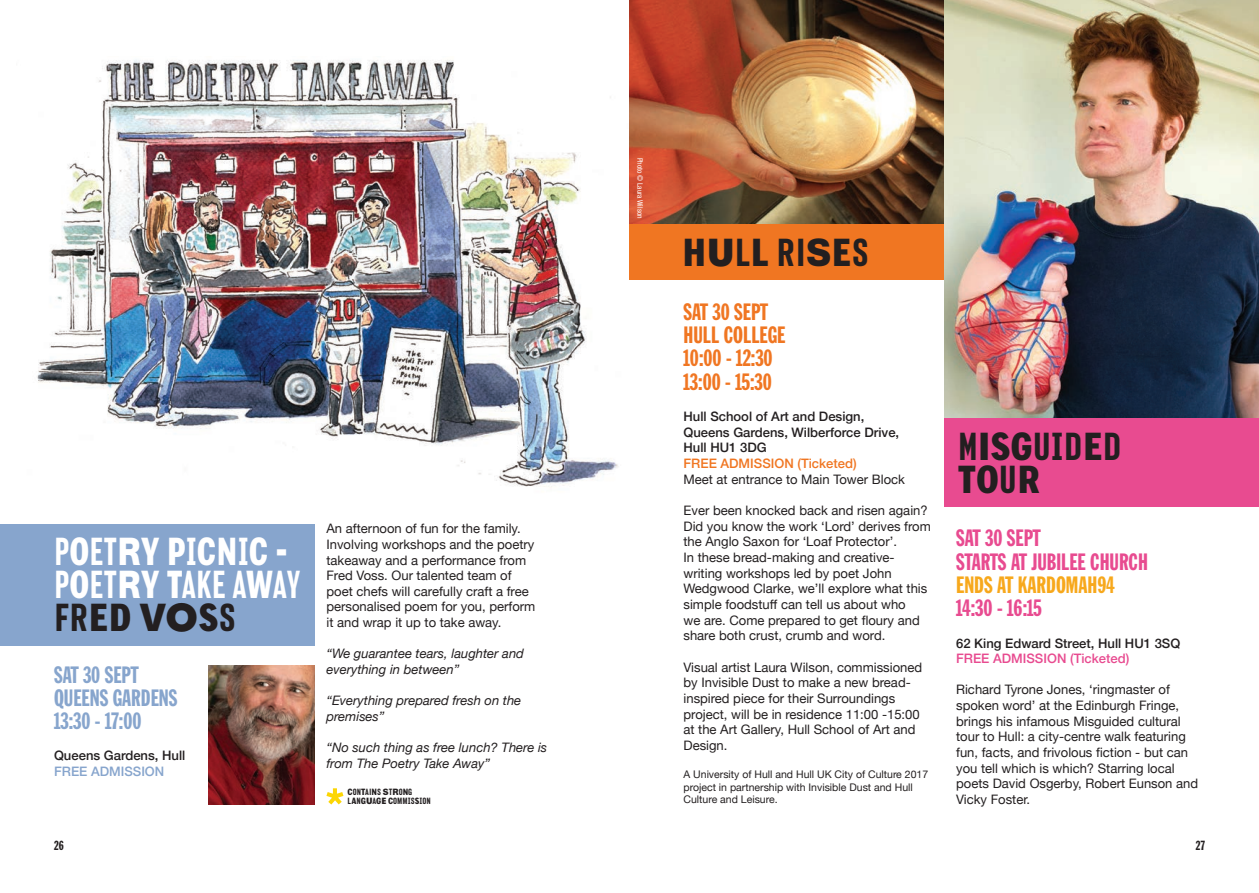
<style>
.page{position:relative;width:1259px;height:893px;background:#fff}
.page>*{position:absolute;margin:0;border:0;box-sizing:border-box;transform-origin:0 0}
.t1{font:42px/33px "Local Gothic";color:#231f20}
.t2{font:42px/33px "Local Gothic";color:#fff;text-align:right;scale:.87 1}
.t3{font:23.25px/23.2px "Franklin Gothic Std Extra Cond";color:#f07622}
.t4{font:23.25px/23.2px "Franklin Gothic Std Extra Cond";color:#e84b90}
.t5{font:23.25px/23.2px "Franklin Gothic Std Extra Cond";color:#87a5cd}
.t6{font:23.25px "Franklin Gothic Std Extra Cond";color:#f7a81c}
.t7{font:13.05px/15.6px "Helvetica Neue";color:#231f20}
.t8{font:italic 13.05px/15.6px "Helvetica Neue";color:#231f20}
.t9{font:500 13.05px/15.6px "Helvetica Neue";color:#231f20}
.t10{font:500 13.05px "Helvetica Neue";color:#f07622}
.t11{font:500 13.05px "Helvetica Neue";color:#e84b90}
.t12{font:500 13.05px "Helvetica Neue";color:#87a5cd}
.t13{font:13.05px "Franklin Gothic Std Extra Cond";color:#231f20}
.t14{font:10.5px/12.6px "Helvetica Neue";color:#231f20}
.t15{font:9.75px/9.8px "Local Gothic";color:#231f20}
.t16{font:condensed 7.5px "Helvetica Neue LT Pro";color:#fff}
</style>
<div class="page">
<img style="left:37px;top:60px;width:581px;height:427px">
<div style="left:0;top:524px;width:315px;height:122px;background:#87a5cd"></div>
<svg style="left:326px;top:788px;width:17px;height:16px"></svg>
<img style="left:629px;top:0;width:315px;height:224px">
<div style="left:629px;top:224px;width:315px;height:56px;background:#f07622"></div>
<img style="left:944px;top:0;width:315px;height:418px">
<div style="left:944px;top:418px;width:315px;height:89px;background:#e84b90"></div>
<img style="left:208px;top:665px;width:107px;height:139px">
<h1 class="t2" style="left:54px;top:535px;width:150px">POETRY PICNIC</h1>
<h1 class="t2" style="left:54px;top:535px;width:285px">-<br>POETRY TAKE AWAY</h1>
<h1 class="t1" style="left:54px;top:601px;width:183px">FRED VOSS</h1>
<h2 class="t5" style="left:54px;top:664px;width:125px">SAT 30 SEPT<br>QUEENS GARDENS<br>13:30 - 17:00</h2>
<p class="t9" style="left:54px;top:747px;width:133px">Queens Gardens, Hull</p>
<p class="t12" style="left:54px;top:761px;width:112px">FREE ADMISSION</p>
<p class="t7" style="left:326px;top:521px;width:210px">An afternoon of fun for the family.<br>Involving workshops and the poetry takeaway and a performance from Fred Voss. Our talented team of poet chefs will carefully craft a free personalised poem for you, perform it and wrap it up to take away.</p>
<p class="t8" style="left:326px;top:647px;width:199px">“We guarantee tears, laughter and everything in between”</p>
<p class="t8" style="left:326px;top:694px;width:196px">“Everything prepared fresh on the premises”</p>
<p class="t8" style="left:326px;top:741px;width:222px">“No such thing as free lunch? There is from The Poetry Take Away”</p>
<p class="t15" style="left:347px;top:787px;width:66px">CONTAI NS STRONG<br>LANG</p>
<p class="t15" style="left:366px;top:796px;width:61px">UAGE COMMISSION</p>
<p class="t16" style="left:644px;top:158px;width:62px;rotate:90deg">Photo © Laura Wilson</p>
<h1 class="t1" style="left:682px;top:236px;width:113px">HULL RISES</h1>
<h2 class="t3" style="left:683px;top:301px;width:103px">SAT 30 SEPT<br>HULL COLLEGE<br>10:00 - 12:30<br>13:00 - 15:30</h2>
<p class="t9" style="left:683px;top:407px;width:217px">Hull School of Art and Design,<br>Queens Gardens, Wilberforce Drive,<br>Hull HU1 3DG</p>
<p class="t10" style="left:683px;top:453px;width:175px">FREE ADMISSION (Ticketed)</p>
<p class="t7" style="left:683px;top:472px;width:223px">Meet at entrance to Main Tower Block</p>
<p class="t7" style="left:683px;top:503px;width:249px">Ever been knocked back and risen again?<br>Did you know the work ‘Lord’ derives from the Anglo Saxon for ‘Loaf Protector’.<br>In these bread-making and creative&shy;writing workshops led by poet John Wedgwood Clarke, we’ll explore what this simple foodstuff can tell us about who<br>we are. Come prepared to get floury and share both crust, crumb and word.</p>
<p class="t7" style="left:683px;top:660px;width:240px">Visual artist Laura Wilson, commissioned by Invisible Dust to make a new bread&shy;inspired piece for their Surroundings project, will be in residence 11:00 -15:00 at the Art Gallery, Hull School of Art and Design.</p>
<p class="t14" style="left:683px;top:769px;width:246px">A University of Hull and Hull UK City of Culture 2017 project in partnership with Invisible Dust and Hull<br>Culture and Leisure.</p>
<h1 class="t1" style="left:957px;top:429px;width:161px">MISGUID ED<br>TOUR</h1>
<h2 class="t4" style="left:956px;top:527px;width:193px">SAT 30 SEPT<br>STARTS AT JUBILEE CHURCH</h2>
<h2 class="t6" style="left:956px;top:572px;width:160px">ENDS AT KARDOMAH94</h2>
<h2 class="t4" style="left:956px;top:597px;width:87px">14:30 - 16:15</h2>
<p class="t9" style="left:956px;top:634px;width:226px">62 King Edward Street, Hull HU1 3SQ</p>
<p class="t11" style="left:956px;top:648px;width:175px">FREE ADMISSION (Ticketed)</p>
<p class="t7" style="left:956px;top:683px;width:243px">Richard Tyrone Jones, ‘ringmaster of spoken word’ at the Edinburgh Fringe, brings his infamous Misguided cultural tour to Hull: a city-centre walk featuring fun, facts, and frivolous fiction - but can you tell which is which? Starring local poets David Osgerby, Robert Eunson and Vicky Foster.</p>
<p class="t13" style="left:54px;top:838px;width:11px">26</p>
<p class="t13" style="left:1196px;top:838px;width:11px">27</p>
</div>
